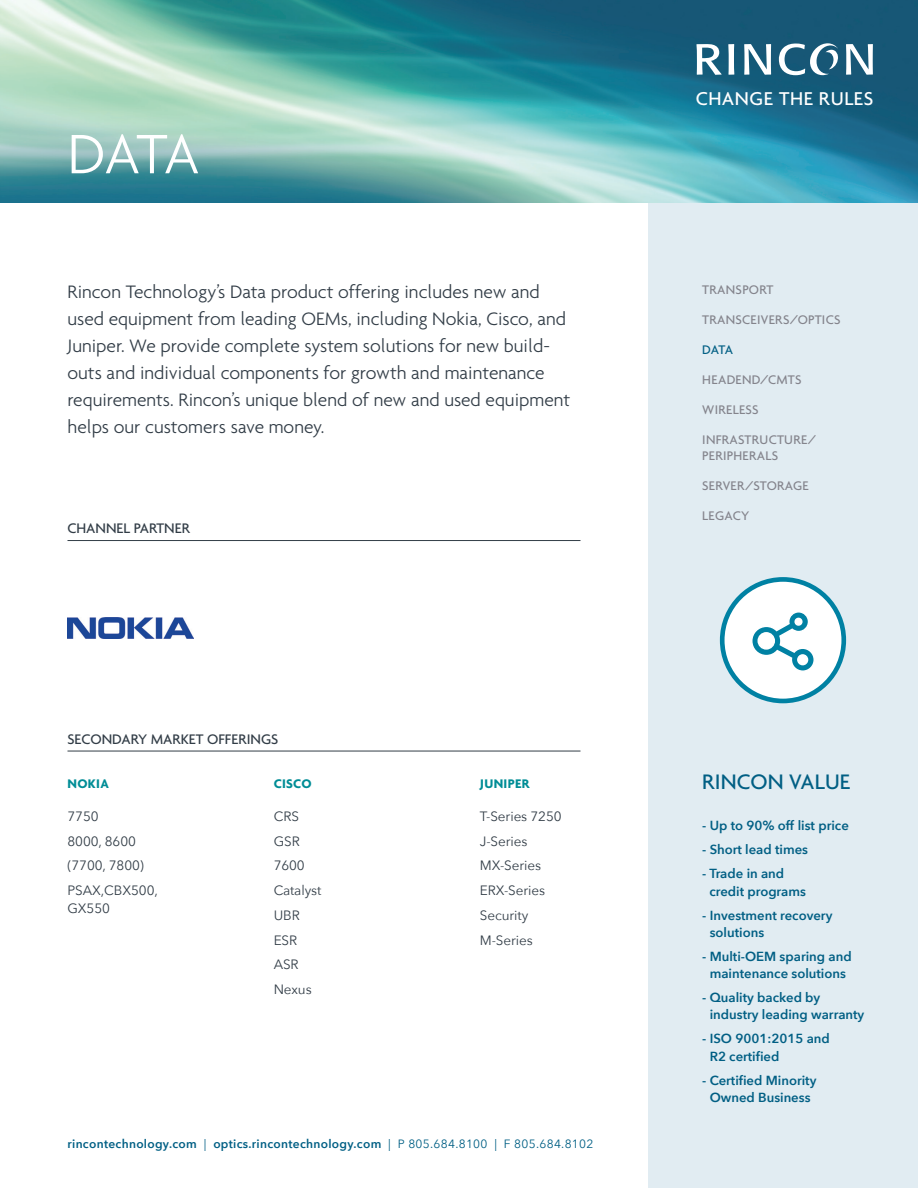
<style>
.page{position:relative;width:918px;height:1188px;background:#fff}
.page>*{position:absolute;margin:0;border:0;box-sizing:border-box;transform-origin:0 0}
.t1{font:300 60px "Agenda";color:#fff}
.t2{font:500 22.65px "Agenda";letter-spacing:.005em;color:#015f84}
.t3{font:500 20.1px "Agenda";letter-spacing:.03em;color:#fff}
.t4{font:300 19.5px/27px "Agenda";color:#323d47}
.t5{font:500 15px "Agenda";color:#323d47}
.t6{font:13.5px/24.8px "Avenir Next";letter-spacing:-.005em;color:#323d47}
.t7{font:500 13.5px/16.5px "Agenda";letter-spacing:.02em;color:#84848c}
.t8{font:700 13.5px "Agenda";letter-spacing:.025em;color:#008d96}
.t9{font:500 13.5px "Agenda";color:#015f84}
.t10{font:600 13.2px/17.2px "Avenir Next";color:#015f84}
.t11{font:600 12px "Avenir Next";letter-spacing:.025em;color:#015f84}
.s1{font-weight:400}
</style>
<div class="page">
<div style="left:648px;top:154px;width:270px;height:1034px;background:#e1ecf2"></div>
<img style="left:0;top:0;width:918px;height:202px">
<hr style="left:68px;top:540px;width:512px;height:1px;background:#323d47">
<hr style="left:68px;top:751px;width:512px;height:1px;background:#323d47">
<svg style="left:696px;top:44px;width:26px;height:31px"></svg>
<svg style="left:728px;top:44px;width:6px;height:31px"></svg>
<svg style="left:744px;top:44px;width:27px;height:31px"></svg>
<svg style="left:846px;top:44px;width:27px;height:31px"></svg>
<svg style="left:779px;top:43px;width:60px;height:32px"></svg>
<img style="left:67px;top:618px;width:126px;height:21px">
<div style="left:722px;top:579px;width:122px;height:122px;background:#fff;border-radius:50%"></div>
<div style="left:720px;top:577px;width:126px;height:126px;border:5px solid #0081a3;border-radius:50%"></div>
<svg style="left:752px;top:612px;width:62px;height:59px"></svg>
<h1 class="t1" style="left:68px;top:119px;width:134px">DATA</h1>
<p class="t4" style="left:68px;top:278px;width:504px">Rincon Technology’s Data product offering includes new and used equipment from leading OEMs, including Nokia, Cisco, and Juniper. We provide complete system solutions for new build&shy;outs and individual components for growth and maintenance requirements. Rincon’s unique blend of new and used equipment helps our customers save money.</p>
<p class="t5" style="left:68px;top:519px;width:124px">CHANNEL PARTNER</p>
<p class="t5" style="left:68px;top:730px;width:212px">SECONDARY MARKET OFFERINGS</p>
<p class="t8" style="left:68px;top:775px;width:43px">NOKIA</p>
<p class="t6" style="left:68px;top:803px;width:92px">7750<br>8000, 8600 (7700, 7800)<br>PSAX,CBX500,</p>
<p class="t6" style="left:68px;top:895px;width:44px">GX550</p>
<p class="t8" style="left:274px;top:775px;width:39px">CISCO</p>
<p class="t6" style="left:274px;top:803px;width:49px">CRS<br>GSR<br>7600<br>Catalyst<br>UBR<br>ESR<br>ASR<br>Nexus</p>
<p class="t8" style="left:480px;top:775px;width:51px">JUNIPER</p>
<p class="t6" style="left:480px;top:803px;width:83px">T-Series 7250<br>J-Series<br>MX-Series<br>ERX-Series<br>Security<br>M-Series</p>
<p class="t11" style="left:68px;top:1133px;width:527px">rincontechnology.com <span class="s1">|</span> optics.rincontechnology.com <span class="s1">| P 805.684.8100 | F 805.684.8102</span></p>
<p class="t3" style="left:696px;top:86px;width:179px">CHANGE THE RULES</p>
<p class="t7" style="left:702px;top:281px;width:73px">TRANSPORT</p>
<p class="t7" style="left:702px;top:311px;width:140px">TRANSCEIVERS/OPTICS</p>
<p class="t9" style="left:702px;top:341px;width:32px">DATA</p>
<p class="t7" style="left:702px;top:371px;width:101px">HEADEND/CMTS</p>
<p class="t7" style="left:702px;top:401px;width:58px">WIRELESS</p>
<p class="t7" style="left:702px;top:431px;width:115px">INFRASTRUCTURE/<br>PERIPHERALS</p>
<p class="t7" style="left:702px;top:477px;width:108px">SERVER/STORAGE</p>
<p class="t7" style="left:702px;top:507px;width:49px">LEGACY</p>
<p class="t2" style="left:702px;top:768px;width:150px">RINCON VALUE</p>
<p class="t10" style="left:702px;top:817px;width:148px">- Up to 90% off list price</p>
<p class="t10" style="left:702px;top:841px;width:107px">- Short lead times</p>
<p class="t10" style="left:709px;top:865px;width:98px;text-indent:-7px">- Trade in and credit programs</p>
<p class="t10" style="left:710px;top:906px;width:124px;text-indent:-7px">- Investment recovery solutions</p>
<p class="t10" style="left:702px;top:947px;width:151px;text-align:center">- Multi-OEM sparing and maintenance solutions</p>
<p class="t10" style="left:710px;top:989px;width:156px;text-indent:-7px">- Quality backed by industry leading warranty</p>
<p class="t10" style="left:710px;top:1030px;width:122px;text-indent:-7px">- ISO 9001:2015 and<br>R2 certified</p>
<p class="t10" style="left:702px;top:1071px;width:116px;text-align:center">- Certified Minority<br>Owned Business</p>
</div>
